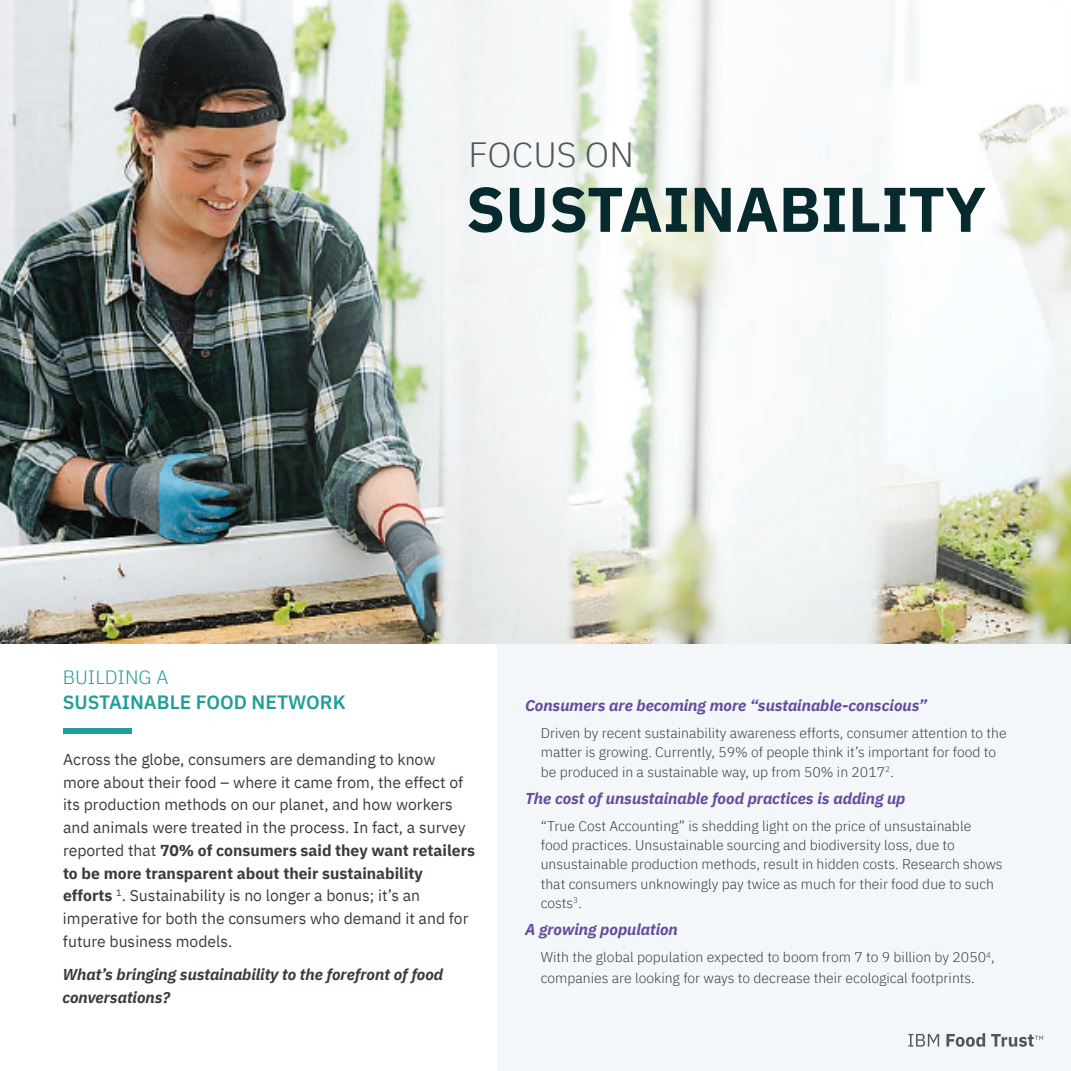
<style>
.page{position:relative;width:1071px;height:1071px;background:#fff}
.page>*{position:absolute;margin:0;border:0;box-sizing:border-box;transform-origin:0 0}
.t1{font:700 63px "IBM Plex Sans";color:#072a2f}
.t2{font:300 35px "IBM Plex Sans";color:#50565b}
.t3{font:600 19.25px "IBM Plex Sans";color:#209e9a}
.t4{font:300 19.25px "IBM Plex Sans";color:#209e9a}
.t5{font:15.75px/22.8px "IBM Plex Sans";color:#373d42}
.t6{font:italic 700 15.75px "IBM Plex Sans";color:#664b9e}
.t7{font:italic 700 15.75px/22.8px "IBM Plex Sans";color:#373d42}
.t8{font:300 14px/19.2px "IBM Plex Sans";color:#373d42}
.s1{font-weight:700}
</style>
<div class="page">
<div style="left:498px;top:643px;width:573px;height:428px;background:#f4f7f9"></div>
<img style="left:0;top:0;width:1071px;height:643px">
<div style="left:63px;top:729px;width:68px;height:5px;background:#209e9a"></div>
<svg style="left:908px;top:1033px;width:135px;height:14px"></svg>
<h2 class="t2" style="left:469px;top:128px;width:167px">FOCUS ON</h2>
<h1 class="t1" style="left:466px;top:159px;width:522px">SUSTAINABILITY</h1>
<h3 class="t4" style="left:63px;top:663px;width:107px">BUILDING A</h3>
<h3 class="t3" style="left:63px;top:687px;width:285px">SUSTAINABLE FOOD NETWORK</h3>
<p class="t5" style="left:63px;top:747px;width:414px">Across the globe, consumers are demanding to know more about their food – where it came from, the effect of its production methods on our planet, and how workers and animals were treated in the process. In fact, a survey reported that <span class="s1">70% of consumers said they want retailers to be more transparent about their sustainability efforts</span> <sup>1</sup>. Sustainability is no longer a bonus; it’s an imperative for both the consumers who demand it and for future business models.</p>
<p class="t7" style="left:62px;top:962px;width:382px">What’s bringing sustainability to the forefront of food conversations?</p>
<p class="t6" style="left:525px;top:693px;width:404px">Consumers are becoming more “sustainable-conscious”</p>
<p class="t8" style="left:541px;top:722px;width:468px">Driven by recent sustainability awareness efforts, consumer attention to the matter is growing. Currently, 59% of people think it’s important for food to be produced in a sustainable way, up from 50% in 2017<sup>2</sup>.</p>
<p class="t6" style="left:525px;top:786px;width:382px">The cost of unsustainable food practices is adding up</p>
<p class="t8" style="left:541px;top:815px;width:463px">“True Cost Accounting” is shedding light on the price of unsustainable<br>food practices. Unsustainable sourcing and biodiversity loss, due to unsustainable production methods, result in hidden costs. Research shows that consumers unknowingly pay twice as much for their food due to such costs<sup>3</sup>.</p>
<p class="t6" style="left:525px;top:917px;width:154px">A growing population</p>
<p class="t8" style="left:541px;top:946px;width:455px;line-height:21px">With the global population expected to boom from 7 to 9 billion by 2050<sup>4</sup>, companies are looking for ways to decrease their ecological footprints.</p>
</div>
